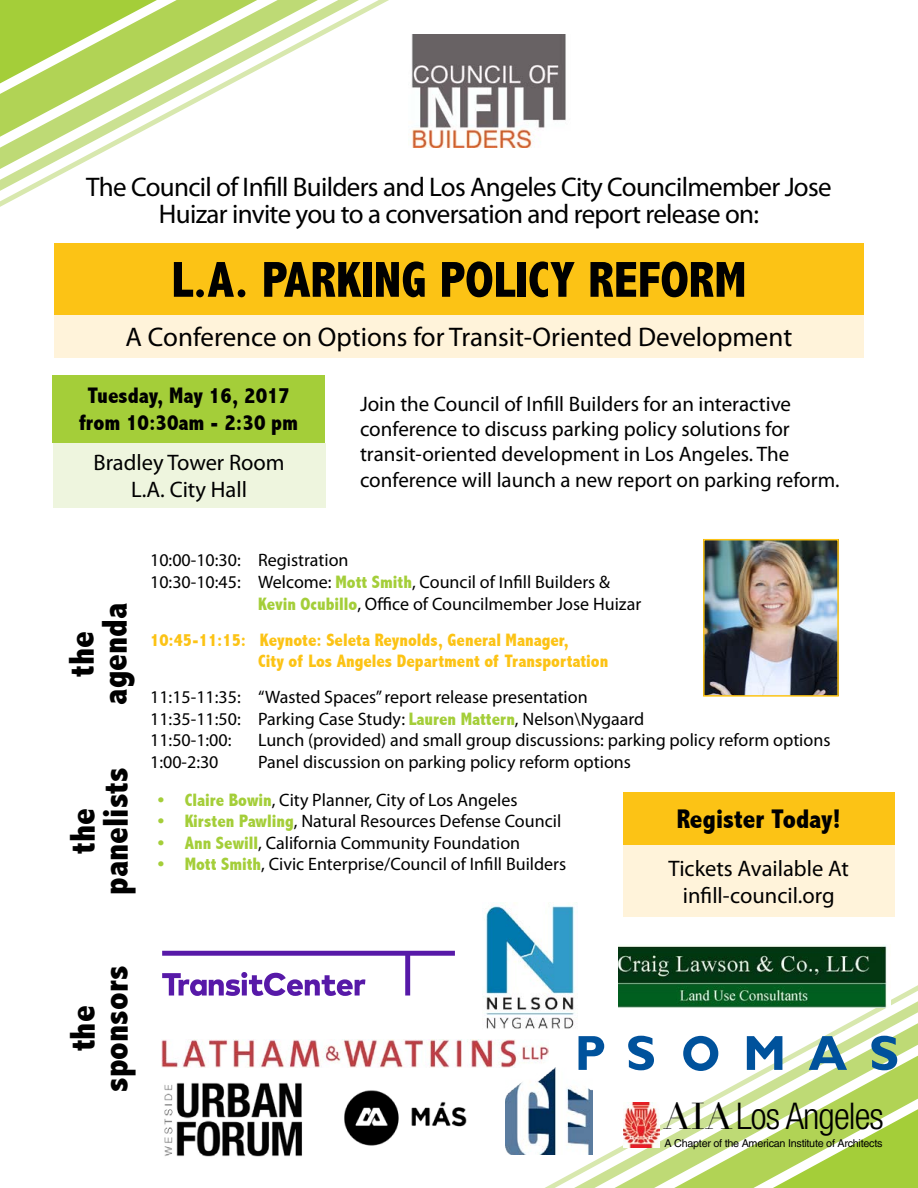
<style>
.page{position:relative;width:918px;height:1188px;background:#fff}
.page>*{position:absolute;margin:0;border:0;box-sizing:border-box;transform-origin:0 0}
.t1{font:800 condensed 51px "Abadi";color:#000}
.t2{font:300 condensed 36.9px "Helvetica Neue";letter-spacing:-.025em;color:#000}
.t3{font:800 condensed 36px/33px "Abadi";color:#000;text-align:center}
.t4{font:27px/27px "Myriad Pro";letter-spacing:-.025em;color:#000;text-align:center}
.t5{font:27px "Myriad Pro";color:#000}
.t6{font:800 condensed 27px "Abadi";color:#000}
.t7{font:22.5px/27px "Myriad Pro";color:#000;text-align:center}
.t8{font:800 condensed 22.5px/27px "Abadi";color:#000;text-align:center}
.t9{font:21px/25.2px "Myriad Pro";color:#000}
.t10{font:18px/21.6px "Myriad Pro";color:#000}
.t11{font:800 condensed 18px/21.6px "Abadi";color:#fcc315}
.t12{font:10.8px "Helvetica";letter-spacing:-.025em;color:#000}
.s1{font-family:"Abadi";font-weight:800;font-stretch:condensed;color:#a4ce39}
.s2{font-family:"Didot";font-weight:400;font-stretch:normal}
</style>
<div class="page">
<svg style="left:544px;top:985px;width:374px;height:203px"></svg>
<div style="left:54px;top:243px;width:810px;height:72px;background:#fcc315"></div>
<img style="left:411px;top:35px;width:155px;height:112px">
<div style="left:54px;top:315px;width:810px;height:42px;background:#fff3da"></div>
<svg style="left:0;top:0;width:389px;height:207px"></svg>
<div style="left:53px;top:375px;width:272px;height:67px;background:#a4ce39"></div>
<div style="left:53px;top:443px;width:273px;height:65px;background:#eef5de"></div>
<img style="left:706px;top:542px;width:130px;height:152px">
<div style="left:703px;top:539px;width:136px;height:158px;border:2px solid #fcc315"></div>
<svg style="left:162px;top:951px;width:293px;height:45px"></svg>
<img style="left:623px;top:1103px;width:36px;height:44px">
<img style="left:164px;top:1082px;width:138px;height:75px">
<img style="left:344px;top:1090px;width:123px;height:56px">
<img style="left:506px;top:1068px;width:86px;height:86px">
<div style="left:623px;top:792px;width:271px;height:53px;background:#fcc315"></div>
<div style="left:623px;top:845px;width:271px;height:71px;background:#fff3da"></div>
<img style="left:618px;top:945px;width:272px;height:62px">
<svg style="left:579px;top:1036px;width:25px;height:34px"></svg>
<svg style="left:628px;top:1036px;width:26px;height:34px"></svg>
<svg style="left:674px;top:1036px;width:244px;height:152px"></svg>
<img style="left:162px;top:1039px;width:387px;height:28px">
<img style="left:483px;top:902px;width:95px;height:130px">
<h3 class="t4" style="left:86px;top:173px;width:747px">The Council of Infill Builders and Los Angeles City Councilmember Jose<br>Huizar invite you to a conversation and report release on:</h3>
<h1 class="t1" style="left:171px;top:250px;width:577px">L.A. PARKING POLICY REFORM</h1>
<h3 class="t5" style="left:126px;top:321px;width:668px">A Conference on Options for Transit-Oriented Development</h3>
<p class="t8" style="left:79px;top:382px;width:220px">Tuesday, May 16, 2017 from 10:30am - 2:30 pm</p>
<p class="t7" style="left:94px;top:449px;width:193px">Bradley Tower Room<br>L.A. City Hall</p>
<p class="t9" style="left:360px;top:391px;width:481px">Join the Council of Infill Builders for an interactive conference to discuss parking policy solutions for transit-oriented development in Los Angeles. The conference will launch a new report on parking reform.</p>
<h3 class="t3" style="left:65px;top:705px;width:103px;rotate:-90deg">the agenda</h3>
<h3 class="t3" style="left:66px;top:895px;width:129px;rotate:-90deg">the panelists</h3>
<p class="t10" style="left:150px;top:549px;width:200px">10:00-10:30: Registration</p>
<p class="t10" style="left:150px;top:571px;width:461px">10:30-10:45: Welcome: <span class="s1">Mott Smith</span>, Council of Infill Builders &amp;</p>
<p class="t10" style="left:258px;top:593px;width:385px"><span class="s1">Kevin Ocubillo</span>, Office of Councilmember Jose Huizar</p>
<p class="t11" style="left:258px;top:629px;width:352px;text-indent:-108px">10:45-11:15: Keynote: Seleta Reynolds, General Manager,<br>City of Los Angeles Department of Transportation</p>
<p class="t10" style="left:150px;top:686px;width:496px">11:15-11:35: “Wasted Spaces” report release presentation<br>11:35-11:50: Parking Case Study: <span class="s1">Lauren Mattern</span>, Nelson\Nygaard<br>11:50-1:00:</p>
<p class="t10" style="left:258px;top:729px;width:574px">Lunch (provided) and small group discussions: parking policy reform options</p>
<p class="t10" style="left:150px;top:751px;width:70px">1:00-2:30</p>
<p class="t10" style="left:258px;top:751px;width:374px">Panel discussion on parking policy reform options</p>
<p class="t10" style="left:158px;top:789px;width:361px"><span class="s1">• Claire Bowin</span>, City Planner, City of Los Angeles</p>
<p class="t10" style="left:158px;top:810px;width:405px"><span class="s1">• Kirsten Pawling</span>, Natural Resources Defense Council</p>
<p class="t10" style="left:158px;top:832px;width:364px"><span class="s1">• Ann Sewill</span>, California Community Foundation</p>
<p class="t10" style="left:158px;top:853px;width:410px"><span class="s1">• Mott Smith</span>, Civic Enterprise/Council of Infill Builders</p>
<h3 class="t6" style="left:677px;top:803px;width:165px">Register Today!</h3>
<p class="t7" style="left:668px;top:854px;width:182px">Tickets Available At infill-council.org</p>
<h3 class="t3" style="left:66px;top:1092px;width:128px;rotate:-90deg">the sponsors</h3>
<h2 class="t2" style="left:663px;top:1094px;width:222px"><span class="s2">AIA</span>Los Angeles</h2>
<p class="t12" style="left:665px;top:1137px;width:219px">A Chapter of the American Institute of Architects</p>
</div>
